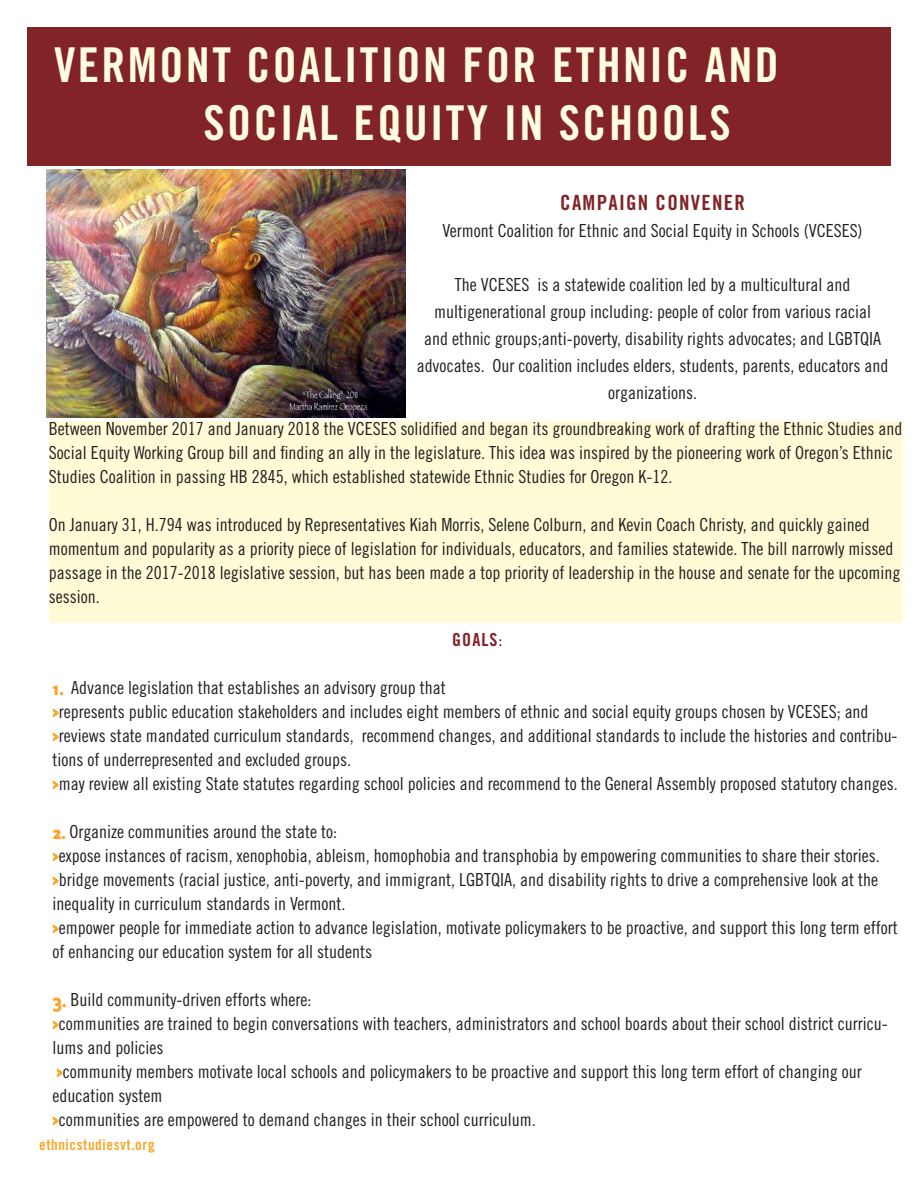
<style>
.page{position:relative;width:918px;height:1188px;background:#fff}
.page>*{position:absolute;margin:0;border:0;box-sizing:border-box;transform-origin:0 0}
.t1{font:48px "Trade Gothic Bold Cond Twenty";letter-spacing:.05em;color:#fffce0}
.t2{font:21px "Trade Gothic Bold Cond Twenty";letter-spacing:.06em;color:#812327}
.t3{font:18px/24px "Trade Gothic Cond Eighteen";color:#231f20}
.t4{font:18px "Trade Gothic Bold Cond Twenty";letter-spacing:.06em;color:#812327}
.t5{font:15px "Trade Gothic Bold Cond Twenty";letter-spacing:.04em;color:#f9a628}
.s1{font-family:"Trade Gothic Cond Eighteen";color:#231f20}
.s2{font-family:"Apex Sans Extra Bold ST";color:#f9a628}
</style>
<div class="page">
<div style="left:27px;top:27px;width:864px;height:138px;background:#812327"></div>
<img style="left:46px;top:170px;width:360px;height:247px">
<div style="left:49px;top:421px;width:853px;height:201px;background:#fffbd6"></div>
<p class="t1" style="left:54px;top:36px;width:726px">VERMONT COALITION FOR ETHNIC AND</p>
<p class="t1" style="left:204px;top:93px;width:529px">SOCIAL EQUITY IN SCHOOLS</p>
<p class="t2" style="left:560px;top:190px;width:186px">CAMPAIGN CONVENER</p>
<p class="t3" style="left:443px;top:218px;width:422px">Vermont Coalition for Ethnic and Social Equity in Schools (VCESES)</p>
<p class="t3" style="left:417px;top:271px;width:473px;line-height:27px;text-align:center">The VCESES is a statewide coalition led by a multicultural and multigenerational group including: people of color from various racial<br>and ethnic groups;anti-poverty, disability rights advocates; and LGBTQIA advocates. Our coalition includes elders, students, parents, educators and organizations.</p>
<p class="t3" style="left:49px;top:416px;width:855px">Between November 2017 and January 2018 the VCESES solidified and began its groundbreaking work of drafting the Ethnic Studies and<br>Social Equity Working Group bill and finding an ally in the legislature. This idea was inspired by the pioneering work of Oregon’s Ethnic<br>Studies Coalition in passing HB 2845, which established statewide Ethnic Studies for Oregon K-12.</p>
<p class="t3" style="left:49px;top:512px;width:853px">On January 31, H.794 was introduced by Representatives Kiah Morris, Selene Colburn, and Kevin Coach Christy, and quickly gained momentum and popularity as a priority piece of legislation for individuals, educators, and families statewide. The bill narrowly missed passage in the 2017-2018 legislative session, but has been made a top priority of leadership in the house and senate for the upcoming session.</p>
<p class="t4" style="left:452px;top:629px;width:52px">GOALS<span class="s1">:</span></p>
<p class="t3" style="left:52px;top:675px;width:395px"><span class="s2">1.</span> Advance legislation that establishes an advisory group that</p>
<p class="t3" style="left:52px;top:699px;width:818px"><span class="s2">&gt;</span>represents public education stakeholders and includes eight members of ethnic and social equity groups chosen by VCESES; and</p>
<p class="t3" style="left:52px;top:723px;width:847px"><span class="s2">&gt;</span>reviews state mandated curriculum standards, recommend changes, and additional standards to include the histories and contribu&shy;tions of underrepresented and excluded groups.</p>
<p class="t3" style="left:52px;top:771px;width:847px"><span class="s2">&gt;</span>may review all existing State statutes regarding school policies and recommend to the General Assembly proposed statutory changes.</p>
<p class="t3" style="left:52px;top:819px;width:286px"><span class="s2">2.</span> Organize communities around the state to:</p>
<p class="t3" style="left:52px;top:843px;width:829px"><span class="s2">&gt;</span>expose instances of racism, xenophobia, ableism, homophobia and transphobia by empowering communities to share their stories.</p>
<p class="t3" style="left:52px;top:867px;width:827px"><span class="s2">&gt;</span>bridge movements (racial justice, anti-poverty, and immigrant, LGBTQIA, and disability rights to drive a comprehensive look at the inequality in curriculum standards in Vermont.</p>
<p class="t3" style="left:52px;top:915px;width:847px"><span class="s2">&gt;</span>empower people for immediate action to advance legislation, motivate policymakers to be proactive, and support this long term effort of enhancing our education system for all students</p>
<p class="t3" style="left:52px;top:987px;width:261px"><span class="s2">3.</span> Build community-driven efforts where:</p>
<p class="t3" style="left:52px;top:1011px;width:837px"><span class="s2">&gt;</span>communities are trained to begin conversations with teachers, administrators and school boards about their school district curricu&shy;lums and policies</p>
<p class="t3" style="left:52px;top:1059px;width:811px"><span class="s2">&gt;</span>community members motivate local schools and policymakers to be proactive and support this long term effort of changing our education system</p>
<p class="t3" style="left:52px;top:1107px;width:485px"><span class="s2">&gt;</span>communities are empowered to demand changes in their school curriculum.</p>
<p class="t5" style="left:39px;top:1136px;width:117px">ethnicstudiesvt.org</p>
</div>
